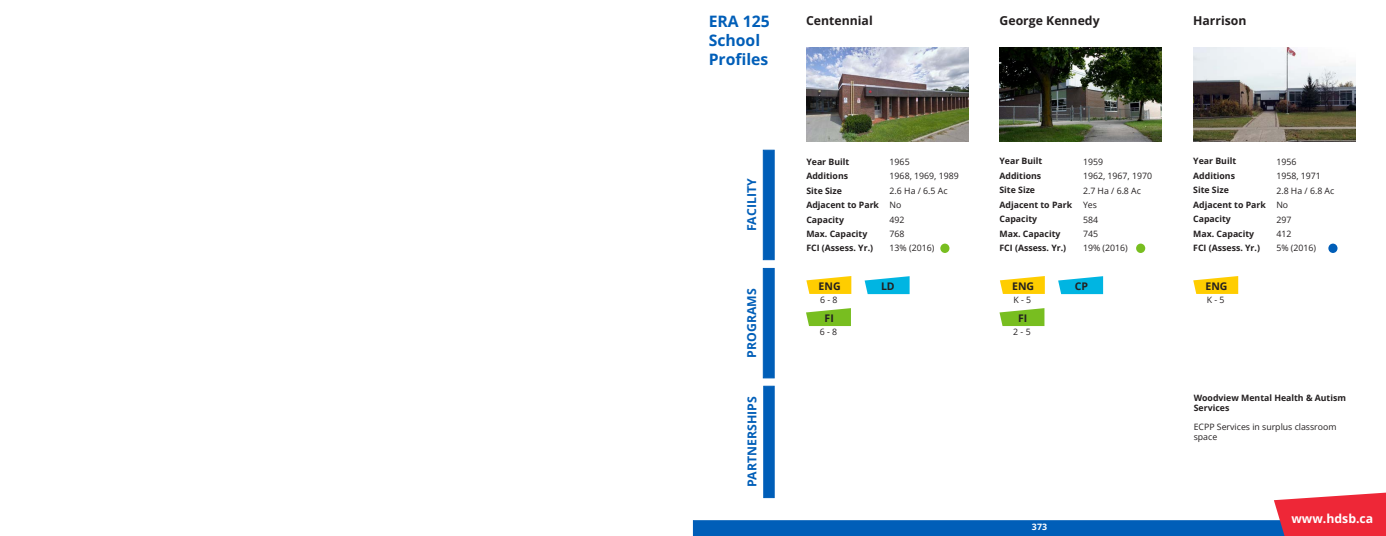
<style>
.page{position:relative;width:1386px;height:536px;background:#fff}
.page>*{position:absolute;margin:0;border:0;box-sizing:border-box;transform-origin:0 0}
.Paragraph{font:700 15.75px/18.9px "Open Sans";color:#005eb8}
.t1{font:700 12.25px "Open Sans";color:#231f20}
.t2{font:700 12.25px "Open Sans";color:#005eb8}
.t3{font:700 12.25px "Open Sans";color:#fff}
.t4{font:700 10.5px "Open Sans";color:#231f20}
.Paragraph-2{font:700 8.75px/10.5px "Open Sans";color:#231f20}
.Paragraph-3{font:8.75px/10.5px "Open Sans";color:#231f20}
.t5{font:700 8.75px "Open Sans";color:#fff}
</style>
<div class="page">
<div style="left:763px;top:385px;width:12px;height:113px;background:#005eb8;border:1px solid #005eb8"></div>
<div style="left:763px;top:150px;width:12px;height:110px;background:#005eb8;border:1px solid #005eb8"></div>
<div style="left:763px;top:268px;width:12px;height:110px;background:#005eb8;border:1px solid #005eb8"></div>
<svg style="left:1058px;top:276px;width:45px;height:18px"></svg>
<svg style="left:865px;top:276px;width:45px;height:18px"></svg>
<svg style="left:806px;top:276px;width:45px;height:18px"></svg>
<img style="left:1193px;top:47px;width:162px;height:95px">
<img style="left:1000px;top:47px;width:162px;height:95px">
<img style="left:806px;top:47px;width:162px;height:95px">
<svg style="left:1000px;top:276px;width:45px;height:18px"></svg>
<svg style="left:1193px;top:276px;width:45px;height:18px"></svg>
<svg style="left:806px;top:308px;width:45px;height:18px"></svg>
<div style="left:693px;top:520px;width:693px;height:15px;background:#005eb8"></div>
<div style="left:693px;top:520px;width:693px;height:16px;border:1px solid #005eb8"></div>
<svg style="left:1274px;top:492px;width:112px;height:44px;background:#e94050"></svg>
<svg style="left:1000px;top:308px;width:44px;height:18px"></svg>
<div style="left:940px;top:243px;width:9px;height:10px;background:#78be20;border-radius:50%"></div>
<div style="left:1136px;top:243px;width:9px;height:10px;background:#78be20;border-radius:50%"></div>
<div style="left:1328px;top:243px;width:10px;height:10px;background:#005eb8;border-radius:50%"></div>
<p class="Paragraph" style="left:709px;top:11px;width:63px">ERA 125<br>School</p>
<p class="Paragraph" style="left:709px;top:49px;width:61px">Profiles</p>
<p class="t2" style="left:743px;top:231px;width:54px;rotate:-90deg">FACILITY</p>
<p class="t2" style="left:743px;top:357px;width:71px;rotate:-90deg">PROGRAMS</p>
<p class="t2" style="left:744px;top:487px;width:92px;rotate:-90deg">PARTNERSHIPS</p>
<p class="t1" style="left:806px;top:12px;width:68px">Centennial</p>
<p class="t1" style="left:1000px;top:12px;width:102px">George Kennedy</p>
<p class="t1" style="left:1193px;top:12px;width:55px">Harrison</p>
<p class="Paragraph-2" style="left:806px;top:156px;width:44px">Year Built</p>
<p class="Paragraph-2" style="left:806px;top:170px;width:43px">Additions</p>
<p class="Paragraph-2" style="left:806px;top:185px;width:37px">Site Size</p>
<p class="Paragraph-2" style="left:806px;top:199px;width:74px">Adjacent to Park</p>
<p class="Paragraph-2" style="left:806px;top:214px;width:39px">Capacity</p>
<p class="Paragraph-2" style="left:806px;top:228px;width:62px">Max. Capacity</p>
<p class="Paragraph-2" style="left:806px;top:242px;width:68px">FCI (Assess. Yr.)</p>
<p class="Paragraph-3" style="left:890px;top:156px;width:22px">1965</p>
<p class="Paragraph-3" style="left:890px;top:170px;width:71px">1968, 1969, 1989</p>
<p class="Paragraph-3" style="left:890px;top:185px;width:59px">2.6 Ha / 6.5 Ac</p>
<p class="Paragraph-3" style="left:890px;top:199px;width:13px">No</p>
<p class="Paragraph-3" style="left:890px;top:214px;width:17px">492</p>
<p class="Paragraph-3" style="left:890px;top:228px;width:17px">768</p>
<p class="Paragraph-3" style="left:890px;top:243px;width:46px">13% (2016)</p>
<p class="Paragraph-2" style="left:1000px;top:156px;width:44px">Year Built</p>
<p class="Paragraph-2" style="left:1000px;top:170px;width:43px">Additions</p>
<p class="Paragraph-2" style="left:1000px;top:184px;width:37px">Site Size</p>
<p class="Paragraph-2" style="left:1000px;top:199px;width:74px">Adjacent to Park</p>
<p class="Paragraph-2" style="left:1000px;top:213px;width:39px">Capacity</p>
<p class="Paragraph-2" style="left:1000px;top:228px;width:62px">Max. Capacity</p>
<p class="Paragraph-2" style="left:1000px;top:242px;width:68px">FCI (Assess. Yr.)</p>
<p class="Paragraph-3" style="left:1083px;top:156px;width:22px">1959</p>
<p class="Paragraph-3" style="left:1083px;top:170px;width:71px">1962, 1967, 1970</p>
<p class="Paragraph-3" style="left:1083px;top:185px;width:59px">2.7 Ha / 6.8 Ac</p>
<p class="Paragraph-3" style="left:1083px;top:199px;width:15px">Yes</p>
<p class="Paragraph-3" style="left:1083px;top:214px;width:17px">584</p>
<p class="Paragraph-3" style="left:1083px;top:228px;width:17px">745</p>
<p class="Paragraph-3" style="left:1083px;top:243px;width:46px">19% (2016)</p>
<p class="t4" style="left:819px;top:279px;width:24px">ENG</p>
<p class="t4" style="left:881px;top:279px;width:15px">LD</p>
<p class="t4" style="left:1075px;top:279px;width:15px">CP</p>
<p class="Paragraph-3" style="left:820px;top:294px;width:19px">6 - 8</p>
<p class="t4" style="left:1012px;top:279px;width:24px">ENG</p>
<p class="Paragraph-3" style="left:1013px;top:294px;width:19px">K - 5</p>
<p class="t4" style="left:825px;top:311px;width:11px">FI</p>
<p class="Paragraph-3" style="left:820px;top:326px;width:19px">6 - 8</p>
<p class="t4" style="left:1018px;top:311px;width:11px">FI</p>
<p class="Paragraph-3" style="left:1013px;top:326px;width:19px">2 - 5</p>
<p class="Paragraph-2" style="left:1193px;top:156px;width:44px">Year Built</p>
<p class="Paragraph-2" style="left:1193px;top:170px;width:43px">Additions</p>
<p class="Paragraph-2" style="left:1193px;top:184px;width:37px">Site Size</p>
<p class="Paragraph-2" style="left:1193px;top:199px;width:74px">Adjacent to Park</p>
<p class="Paragraph-2" style="left:1193px;top:213px;width:39px">Capacity</p>
<p class="Paragraph-2" style="left:1193px;top:228px;width:62px">Max. Capacity</p>
<p class="Paragraph-2" style="left:1193px;top:242px;width:68px">FCI (Assess. Yr.)</p>
<p class="Paragraph-3" style="left:1276px;top:156px;width:22px">1956</p>
<p class="Paragraph-3" style="left:1276px;top:170px;width:46px">1958, 1971</p>
<p class="Paragraph-3" style="left:1276px;top:185px;width:59px">2.8 Ha / 6.8 Ac</p>
<p class="Paragraph-3" style="left:1276px;top:199px;width:13px">No</p>
<p class="Paragraph-3" style="left:1276px;top:214px;width:17px">297</p>
<p class="Paragraph-3" style="left:1276px;top:228px;width:17px">412</p>
<p class="Paragraph-3" style="left:1276px;top:242px;width:41px">5% (2016)</p>
<p class="t4" style="left:1206px;top:279px;width:24px">ENG</p>
<p class="Paragraph-3" style="left:1207px;top:294px;width:19px">K - 5</p>
<p class="t5" style="left:1032px;top:520px;width:17px">373</p>
<p class="Paragraph-2" style="left:1194px;top:392px;width:154px">Woodview Mental Health &amp; Autism<br>Services</p>
<p class="Paragraph-3" style="left:1194px;top:421px;width:144px">ECPP Services in surplus classroom space</p>
<p class="t3" style="left:1292px;top:509px;width:83px">www.hdsb.ca</p>
</div>
